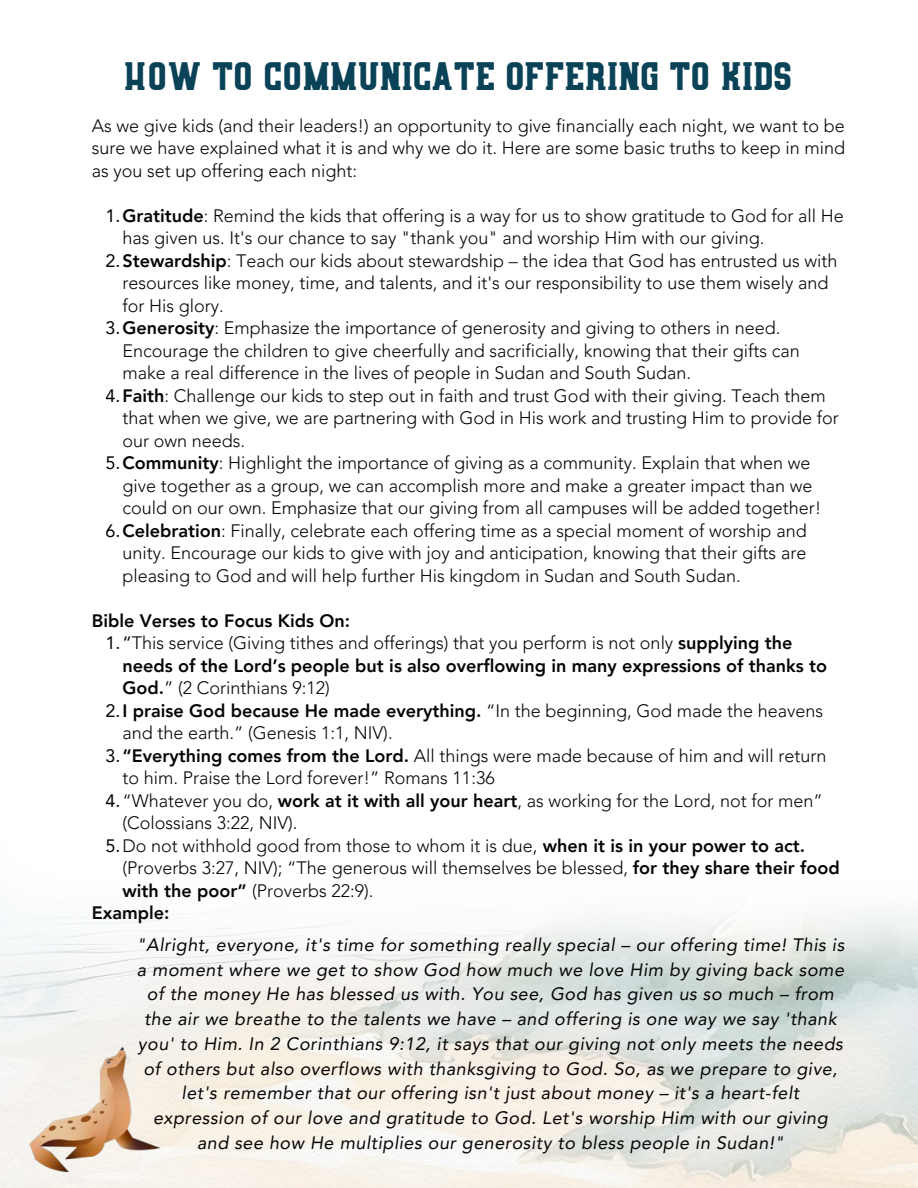
<style>
.page{position:relative;width:918px;height:1188px;background:#fff}
.page>*{position:absolute;margin:0;border:0;box-sizing:border-box;transform-origin:0 0}
.t1{font:45px "KUBIKA ROUND";letter-spacing:.03em;color:#0a4258}
.t2{font:300 18px/22.5px "Avenir LT Pro";color:#060505;text-align:justify}
.t3{font:italic 18px/24.8px "Avenir LT Pro";letter-spacing:.03em;color:#060505;text-align:center}
.t4{font:800 18px "Avenir LT Pro";color:#060505}
.s1{font-weight:400}
.s2{font-weight:800}
.s3{font-weight:300}
</style>
<div class="page">
<img style="left:0;top:984px;width:918px;height:204px">
<img style="left:3px;top:1041px;width:178px;height:139px">
<h1 class="t1" style="left:126px;top:60px;width:668px">HOW TO COMMUNICATE OFFERING TO KIDS</h1>
<p class="t2" style="left:92px;top:114px;width:755px">As we give kids (and their leaders!) an opportunity to give financially each night, we want to be sure we have explained what it is and why we do it. Here are some basic truths to keep in mind as you set up offering each night:</p>
<p class="t2" style="left:106px;top:204px;width:740px"><span class="s1">1.</span><span class="s2">Gratitude</span>: Remind the kids that offering is a way for us to show gratitude to God for all He</p>
<p class="t2" style="left:122px;top:227px;width:644px">has given us. It's our chance to say "thank you" and worship Him with our giving.</p>
<p class="t2" style="left:106px;top:249px;width:733px"><span class="s1">2.</span><span class="s2">Stewardship</span>: Teach our kids about stewardship – the idea that God has entrusted us with</p>
<p class="t2" style="left:122px;top:272px;width:708px">resources like money, time, and talents, and it's our responsibility to use them wisely and</p>
<p class="t2" style="left:122px;top:294px;width:103px">for His glory.</p>
<p class="t2" style="left:106px;top:317px;width:676px"><span class="s1">3.</span><span class="s2">Generosity</span>: Emphasize the importance of generosity and giving to others in need.</p>
<p class="t2" style="left:122px;top:339px;width:679px">Encourage the children to give cheerfully and sacrificially, knowing that their gifts can</p>
<p class="t2" style="left:122px;top:362px;width:570px">make a real difference in the lives of people in Sudan and South Sudan.</p>
<p class="t2" style="left:106px;top:384px;width:722px"><span class="s1">4.</span><span class="s2">Faith</span>: Challenge our kids to step out in faith and trust God with their giving. Teach them</p>
<p class="t2" style="left:122px;top:407px;width:718px">that when we give, we are partnering with God in His work and trusting Him to provide for</p>
<p class="t2" style="left:122px;top:429px;width:124px">our own needs.</p>
<p class="t2" style="left:106px;top:452px;width:707px"><span class="s1">5.</span><span class="s2">Community</span>: Highlight the importance of giving as a community. Explain that when we</p>
<p class="t2" style="left:122px;top:474px;width:692px">give together as a group, we can accomplish more and make a greater impact than we</p>
<p class="t2" style="left:122px;top:497px;width:701px">could on our own. Emphasize that our giving from all campuses will be added together!</p>
<p class="t2" style="left:106px;top:519px;width:703px"><span class="s1">6.</span><span class="s2">Celebration</span>: Finally, celebrate each offering time as a special moment of worship and</p>
<p class="t2" style="left:122px;top:542px;width:685px">unity. Encourage our kids to give with joy and anticipation, knowing that their gifts are</p>
<p class="t2" style="left:122px;top:564px;width:620px">pleasing to God and will help further His kingdom in Sudan and South Sudan.</p>
<p class="t4" style="left:92px;top:610px;width:260px">Bible Verses to Focus Kids On:</p>
<p class="t2" style="left:106px;top:632px;width:688px"><span class="s1">1.“</span>This service (Giving tithes and offerings) that you perform is not only <span class="s2">supplying the</span></p>
<p class="t4" style="left:122px;top:655px;width:706px">needs of the Lord’s people but is also overflowing in many expressions of thanks to</p>
<p class="t2" style="left:122px;top:677px;width:209px"><span class="s2">God.</span>” (2 Corinthians 9:12)</p>
<p class="t4" style="left:106px;top:700px;width:719px"><span class="s1">2.</span>I praise God because He made everything. <span class="s3">“In the beginning, God made the heavens</span></p>
<p class="t2" style="left:122px;top:722px;width:272px">and the earth.” (Genesis 1:1, NIV).</p>
<p class="t2" style="left:106px;top:744px;width:722px"><span class="s1">3.</span><span class="s2">“Everything comes from the Lord.</span> All things were made because of him and will return</p>
<p class="t2" style="left:122px;top:767px;width:374px">to him. Praise the Lord forever!” Romans 11:36</p>
<p class="t2" style="left:106px;top:789px;width:719px"><span class="s1">4.</span>“Whatever you do, <span class="s2">work at it with all your heart</span>, as working for the Lord, not for men”</p>
<p class="t2" style="left:122px;top:812px;width:177px">(Colossians 3:22, NIV).</p>
<p class="t2" style="left:106px;top:834px;width:701px"><span class="s1">5.</span>Do not withhold good from those to whom it is due, <span class="s2">when it is in your power to act.</span></p>
<p class="t2" style="left:122px;top:857px;width:719px">(Proverbs 3:27, NIV); “The generous will themselves be blessed, <span class="s2">for they share their food</span></p>
<p class="t2" style="left:122px;top:879px;width:253px"><span class="s2">with the poor”</span> (Proverbs 22:9).</p>
<p class="t4" style="left:92px;top:902px;width:79px">Example:</p>
<p class="t3" style="left:136px;top:932px;width:709px">"Alright, everyone, it's time for something really special – our offering time! This is a moment where we get to show God how much we love Him by giving back some of the money He has blessed us with. You see, God has given us so much – from the air we breathe to the talents we have – and offering is one way we say 'thank you' to Him. In 2 Corinthians 9:12, it says that our giving not only meets the needs of others but also overflows with thanksgiving to God. So, as we prepare to give, let's remember that our offering isn't just about money – it's a heart-felt expression of our love and gratitude to God. Let's worship Him with our giving and see how He multiplies our generosity to bless people in Sudan!"</p>
</div>
